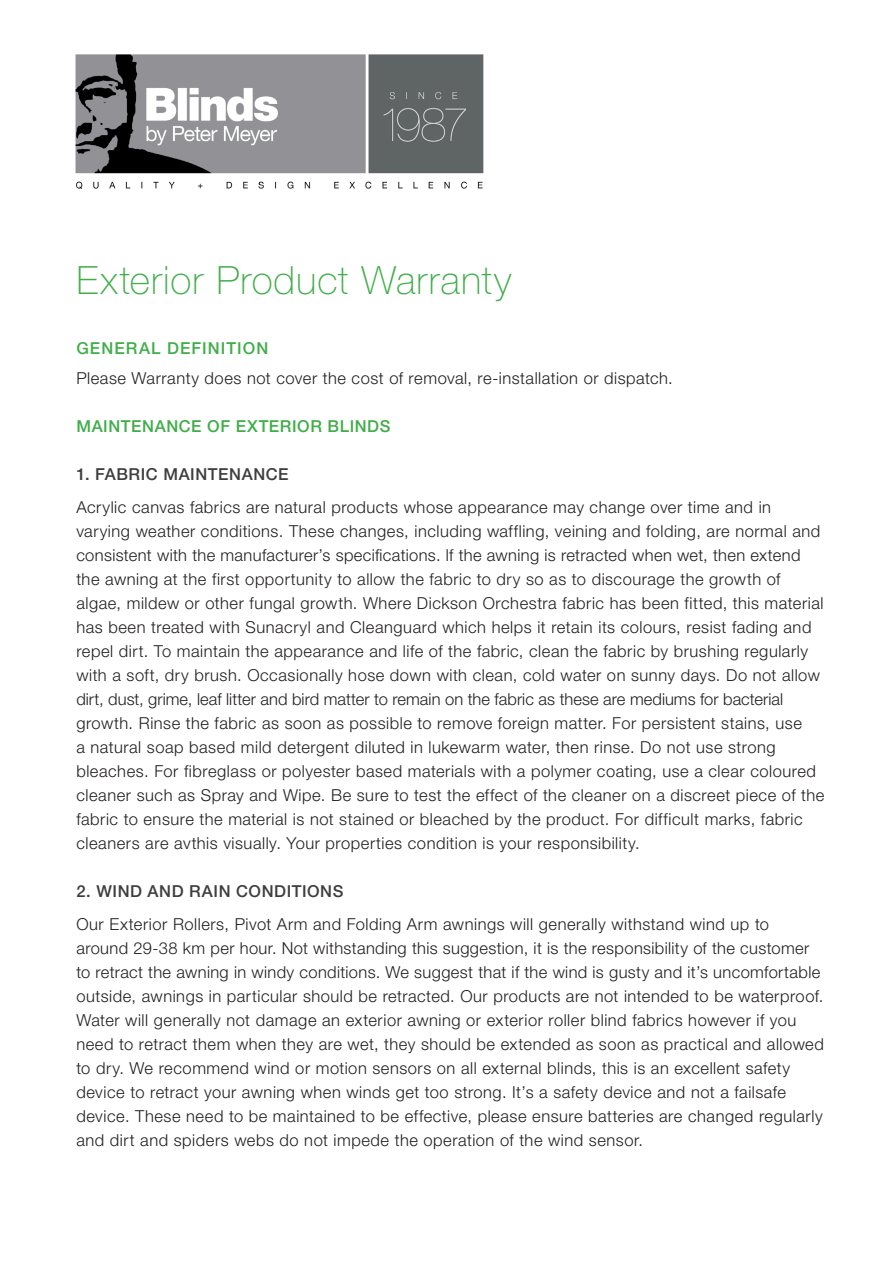
<style>
.page{position:relative;width:893px;height:1263px;background:#fff}
.page>*{position:absolute;margin:0;border:0;box-sizing:border-box;transform-origin:0 0}
.t1{font:100 39px "Helvetica Neue LT Pro";letter-spacing:.025em;color:#40ae49}
.t2{font:300 16.5px/24px "Helvetica Neue LT Pro";letter-spacing:.03em;color:#231f20}
.t3{font:500 16.5px "Helvetica Neue LT Pro";letter-spacing:.035em;color:#3e3e3f}
.t4{font:500 16.5px "Helvetica Neue LT Pro";letter-spacing:.035em;color:#40ae49}
.s1{font-weight:500;color:#40ae49}
</style>
<div class="page">
<img style="left:76px;top:54px;width:408px;height:135px">
<p class="t1" style="left:76px;top:258px;width:436px">Exterior Product Warranty</p>
<p class="t2" style="left:76px;top:332px;width:598px;line-height:30px"><span class="s1">GENERAL DEFINITION<br></span>Please Warranty does not cover the cost of removal, re-installation or dispatch.</p>
<p class="t4" style="left:76px;top:416px;width:316px">MAINTENANCE OF EXTERIOR BLINDS</p>
<p class="t3" style="left:76px;top:464px;width:214px">1. FABRIC MAINTENANCE</p>
<p class="t2" style="left:76px;top:494px;width:749px">Acrylic canvas fabrics are natural products whose appearance may change over time and in varying weather conditions. These changes, including waffling, veining and folding, are normal and consistent with the manufacturer’s specifications. lf the awning is retracted when wet, then extend the awning at the first opportunity to allow the fabric to dry so as to discourage the growth of algae, mildew or other fungal growth. Where Dickson Orchestra fabric has been fitted, this material has been treated with Sunacryl and Cleanguard which helps it retain its colours, resist fading and repel dirt. To maintain the appearance and life of the fabric, clean the fabric by brushing regularly with a soft, dry brush. Occasionally hose down with clean, cold water on sunny days. Do not allow dirt, dust, grime, leaf litter and bird matter to remain on the fabric as these are mediums for bacterial growth. Rinse the fabric as soon as possible to remove foreign matter. For persistent stains, use<br>a natural soap based mild detergent diluted in lukewarm water, then rinse. Do not use strong bleaches. For fibreglass or polyester based materials with a polymer coating, use a clear coloured cleaner such as Spray and Wipe. Be sure to test the effect of the cleaner on a discreet piece of the fabric to ensure the material is not stained or bleached by the product. For difficult marks, fabric cleaners are avthis visually. Your properties condition is your responsibility.</p>
<p class="t3" style="left:76px;top:881px;width:269px">2. WIND AND RAIN CONDITIONS</p>
<p class="t2" style="left:76px;top:912px;width:749px">Our Exterior Rollers, Pivot Arm and Folding Arm awnings will generally withstand wind up to around 29-38 km per hour. Not withstanding this suggestion, it is the responsibility of the customer to retract the awning in windy conditions. We suggest that if the wind is gusty and it’s uncomfortable outside, awnings in particular should be retracted. Our products are not intended to be waterproof.<br>Water will generally not damage an exterior awning or exterior roller blind fabrics however if you need to retract them when they are wet, they should be extended as soon as practical and allowed to dry. We recommend wind or motion sensors on all external blinds, this is an excellent safety device to retract your awning when winds get too strong. It’s a safety device and not a failsafe device. These need to be maintained to be effective, please ensure batteries are changed regularly and dirt and spiders webs do not impede the operation of the wind sensor.</p>
</div>
